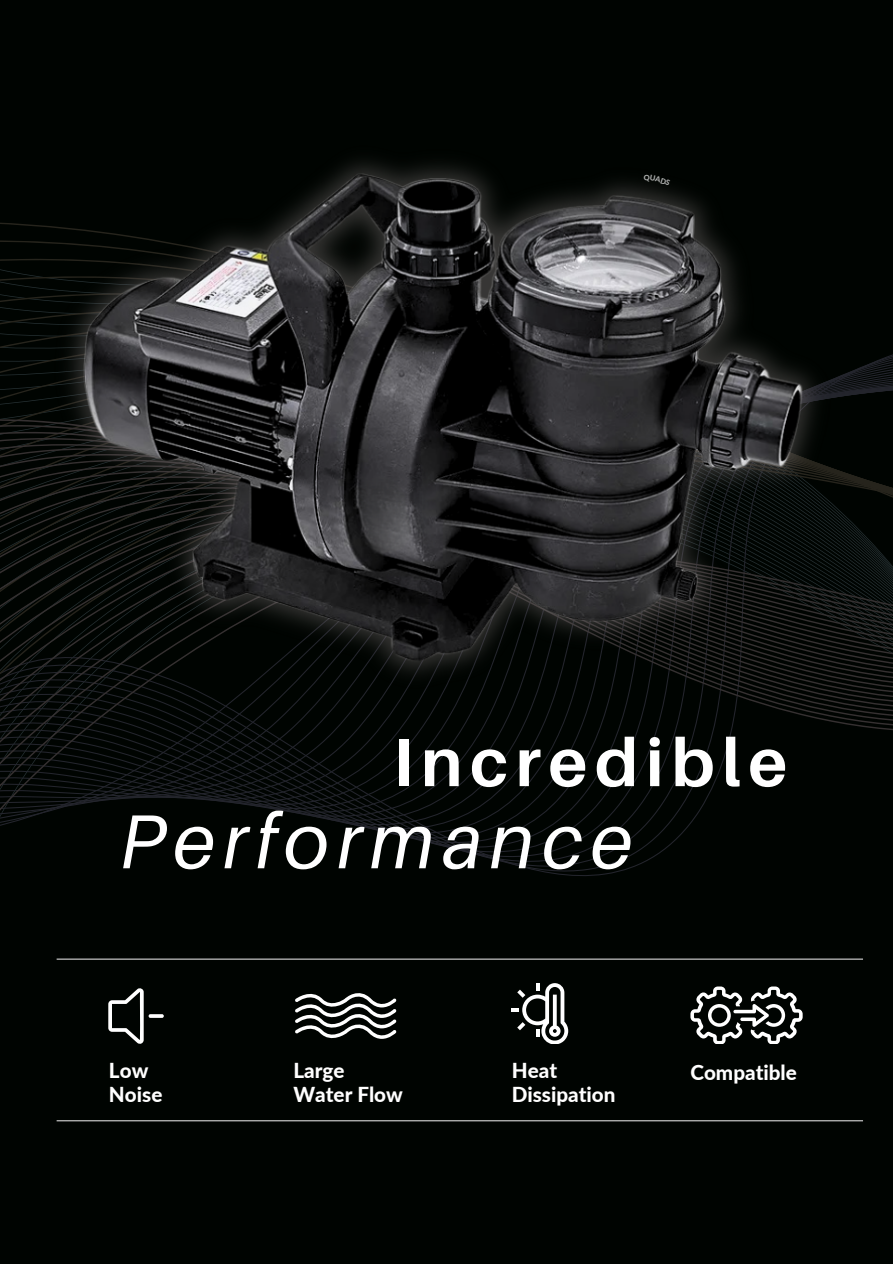
<style>
.page{position:relative;width:893px;height:1264px;background:#fff}
.page>*{position:absolute;margin:0;border:0;box-sizing:border-box;transform-origin:0 0}
.t1{font:italic 76.5px "Aileron";letter-spacing:.1em;color:#fff}
.t2{font:700 67.2px "Aileron";letter-spacing:.11em;color:#fff}
.t3{font:800 20.55px "Lato";color:#fff}
</style>
<div class="page">
<div style="left:0;top:0;width:892px;height:1263px;background:#000401"></div>
<svg style="left:0;top:793px;width:710px;height:83px"></svg>
<img style="left:0;top:161px;width:892px;height:632px">
<hr style="left:57px;top:1120px;width:805px;height:1px;background:#d8d8d8">
<hr style="left:57px;top:958px;width:805px;height:1px;background:#d8d8d8">
<svg style="left:108px;top:988px;width:56px;height:55px"></svg>
<svg style="left:295px;top:993px;width:101px;height:46px"></svg>
<svg style="left:511px;top:983px;width:57px;height:60px"></svg>
<svg style="left:690px;top:986px;width:112px;height:57px"></svg>
<svg style="left:643px;top:174px;width:27px;height:12px"></svg>
<p class="t2" style="left:393px;top:721px;width:395px">Incredible</p>
<p class="t1" style="left:119px;top:794px;width:514px">Performance</p>
<p class="t3" style="left:109px;top:1057px;width:41px">Low</p>
<p class="t3" style="left:109px;top:1082px;width:55px">Noise</p>
<p class="t3" style="left:293px;top:1057px;width:53px">Large</p>
<p class="t3" style="left:293px;top:1082px;width:111px">Water Flow</p>
<p class="t3" style="left:511px;top:1057px;width:47px">Heat</p>
<p class="t3" style="left:511px;top:1082px;width:105px">Dissipation</p>
<p class="t3" style="left:690px;top:1060px;width:108px">Compatible</p>
</div>
